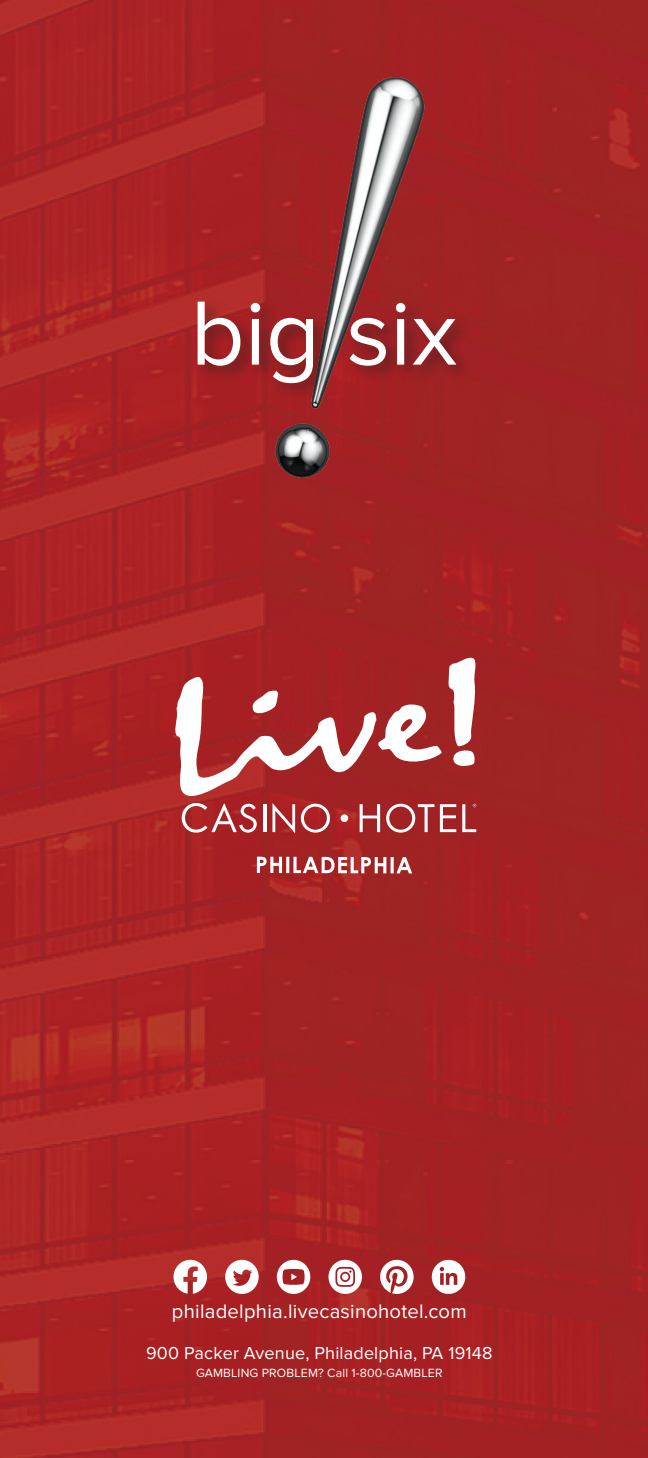
<style>
.page{position:relative;width:648px;height:1458px;background:#fff}
.page>*{position:absolute;margin:0;border:0;box-sizing:border-box;transform-origin:0 0}
.t1{font:94.5px "Proxima Nova";color:#fff}
.t2{font:20.25px "Proxima Nova";letter-spacing:.01em;color:#fff}
.t3{font:18px "Proxima Nova";letter-spacing:.01em;color:#fff}
.t4{font:12.38px "Proxima Nova";letter-spacing:.01em;color:#fff}
</style>
<div class="page">
<img style="left:0;top:0;width:648px;height:1458px">
<img style="left:102px;top:44px;width:493px;height:492px">
<div style="left:194px;top:297px;width:279px;height:104px;background:#231f20;opacity:.5"></div>
<svg style="left:360px;top:804px;width:20px;height:28px"></svg>
<svg style="left:386px;top:804px;width:48px;height:29px"></svg>
<svg style="left:440px;top:804px;width:16px;height:28px"></svg>
<svg style="left:182px;top:803px;width:75px;height:30px"></svg>
<hr style="left:263px;top:804px;width:3px;height:28px;background:#fff">
<svg style="left:272px;top:803px;width:23px;height:30px"></svg>
<svg style="left:301px;top:804px;width:29px;height:29px"></svg>
<svg style="left:462px;top:804px;width:14px;height:28px"></svg>
<div style="left:341px;top:814px;width:7px;height:8px;background:#fff;border-radius:50%"></div>
<svg style="left:174px;top:654px;width:303px;height:148px;fill:#a52224"></svg>
<svg style="left:257px;top:857px;width:25px;height:16px"></svg>
<hr style="left:286px;top:857px;width:3px;height:16px;background:#fff">
<svg style="left:293px;top:857px;width:93px;height:16px"></svg>
<hr style="left:391px;top:857px;width:3px;height:16px;background:#fff">
<svg style="left:396px;top:857px;width:16px;height:16px"></svg>
<svg style="left:225px;top:1260px;width:34px;height:34px"></svg>
<svg style="left:277px;top:1260px;width:33px;height:34px"></svg>
<svg style="left:328px;top:1260px;width:34px;height:34px"></svg>
<svg style="left:380px;top:1260px;width:34px;height:34px"></svg>
<svg style="left:432px;top:1260px;width:33px;height:34px"></svg>
<svg style="left:174px;top:1260px;width:33px;height:34px"></svg>
<p class="t1" style="left:191px;top:279px;width:268px">big six</p>
<p class="t2" style="left:172px;top:1300px;width:296px">philadelphia.livecasinohotel.com</p>
<p class="t3" style="left:146px;top:1343px;width:348px">900 Packer Avenue, Philadelphia, PA 19148</p>
<p class="t4" style="left:196px;top:1366px;width:248px">GAMBLING PROBLEM? Call 1-800-GAMBLER</p>
</div>
